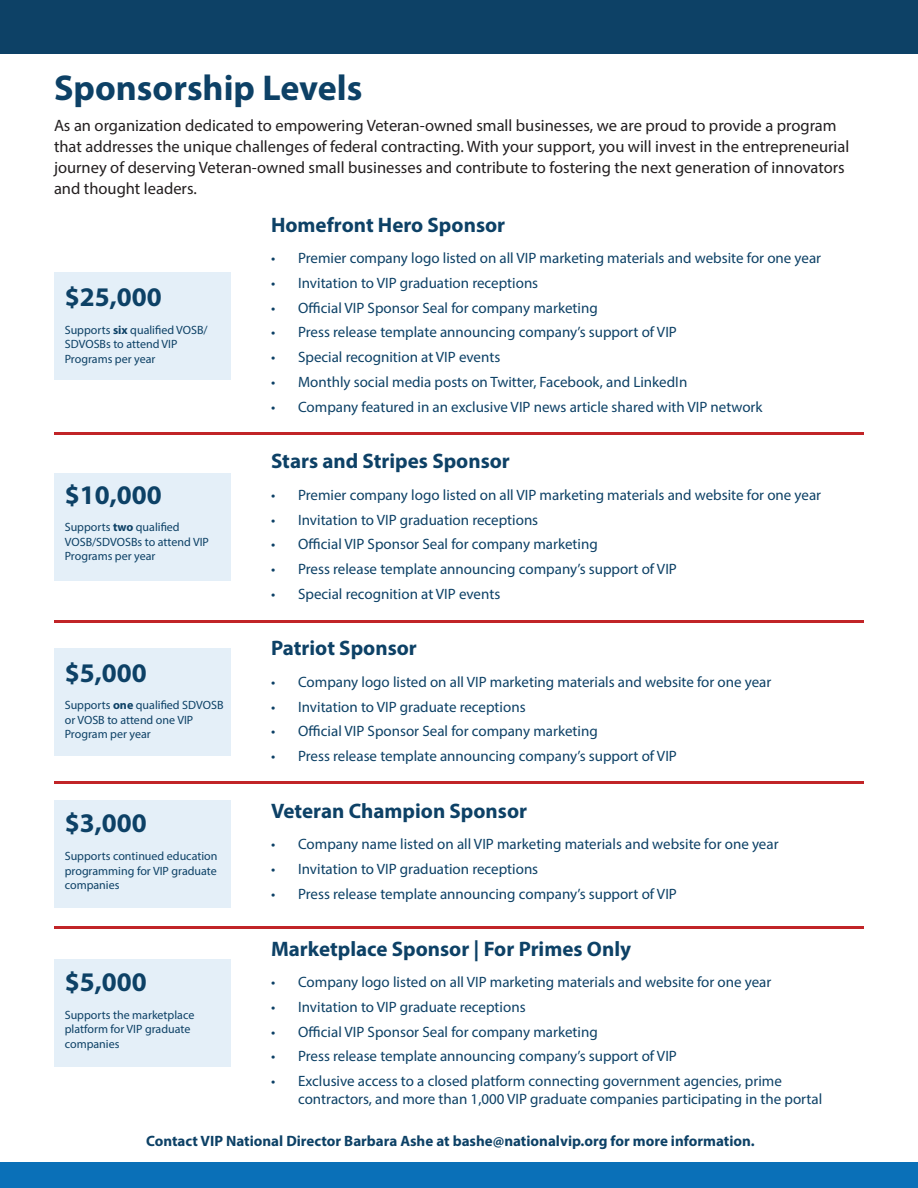
<style>
.page{position:relative;width:918px;height:1188px;background:#fff}
.page>*{position:absolute;margin:0;border:0;box-sizing:border-box;transform-origin:0 0}
.t1{font:700 36px "Myriad Pro";color:#0d4166}
.t2{font:700 27px "Myriad Pro";color:#0d4166}
.t3{font:700 21px "Myriad Pro";color:#0d4166}
.t4{font:16.5px/21px "Myriad Pro";color:#231f20}
.t5{font:15px/18px "Myriad Pro";color:#0d4166}
.t6{font:700 15px "Myriad Pro";color:#0d4166}
.t7{font:12px/14.4px "Myriad Pro";color:#0d4166}
.s1{font-weight:700}
</style>
<div class="page">
<div style="left:54px;top:272px;width:176px;height:108px;background:#e4eff8"></div>
<div style="left:54px;top:473px;width:176px;height:108px;background:#e4eff8"></div>
<div style="left:54px;top:648px;width:176px;height:108px;background:#e4eff8"></div>
<div style="left:54px;top:800px;width:176px;height:108px;background:#e4eff8"></div>
<div style="left:54px;top:959px;width:176px;height:108px;background:#e4eff8"></div>
<div style="left:0;top:1162px;width:918px;height:26px;background:#0a70b8"></div>
<div style="left:0;top:0;width:918px;height:54px;background:#0d4166"></div>
<hr style="left:54px;top:433px;width:810px;height:2px;background:#c12427">
<hr style="left:54px;top:620px;width:810px;height:2px;background:#c12427">
<hr style="left:54px;top:781px;width:810px;height:3px;background:#c12427">
<hr style="left:54px;top:926px;width:810px;height:3px;background:#c12427">
<p class="t1" style="left:54px;top:64px;width:310px">Sponsorship Levels</p>
<p class="t4" style="left:54px;top:114px;width:797px">As an organization dedicated to empowering Veteran-owned small businesses, we are proud to provide a program that addresses the unique challenges of federal contracting. With your support, you will invest in the entrepreneurial journey of deserving Veteran-owned small businesses and contribute to fostering the next generation of innovators and thought leaders.</p>
<p class="t2" style="left:65px;top:279px;width:98px">$25,000</p>
<p class="t7" style="left:65px;top:322px;width:144px">Supports <span class="s1">six</span> qualified VOSB/<br>SDVOSBs to attend VIP<br>Programs per year</p>
<p class="t2" style="left:65px;top:477px;width:98px">$10,000</p>
<p class="t7" style="left:65px;top:520px;width:146px">Supports <span class="s1">two</span> qualified<br>VOSB/SDVOSBs to attend VIP<br>Programs per year</p>
<p class="t2" style="left:65px;top:655px;width:83px">$5,000</p>
<p class="t7" style="left:65px;top:698px;width:160px">Supports <span class="s1">one</span> qualified SDVOSB or VOSB to attend one VIP<br>Program per year</p>
<p class="t2" style="left:65px;top:806px;width:83px">$3,000</p>
<p class="t7" style="left:65px;top:849px;width:154px;text-align:justify">Supports continued education programming for VIP graduate companies</p>
<p class="t2" style="left:65px;top:964px;width:83px">$5,000</p>
<p class="t7" style="left:65px;top:1007px;width:131px">Supports the marketplace platform for VIP graduate companies</p>
<p class="t3" style="left:271px;top:211px;width:236px">Homefront Hero Sponsor</p>
<p class="t5" style="left:271px;top:249px;width:552px">• Premier company logo listed on all VIP marketing materials and website for one year</p>
<p class="t5" style="left:271px;top:274px;width:269px">• Invitation to VIP graduation receptions</p>
<p class="t5" style="left:271px;top:298px;width:328px">• Official VIP Sponsor Seal for company marketing</p>
<p class="t5" style="left:271px;top:323px;width:407px">• Press release template announcing company’s support of VIP</p>
<p class="t5" style="left:271px;top:348px;width:231px">• Special recognition at VIP events</p>
<p class="t5" style="left:271px;top:373px;width:418px">• Monthly social media posts on Twitter, Facebook, and LinkedIn</p>
<p class="t5" style="left:271px;top:397px;width:493px">• Company featured in an exclusive VIP news article shared with VIP network</p>
<p class="t3" style="left:271px;top:447px;width:240px">Stars and Stripes Sponsor</p>
<p class="t5" style="left:271px;top:485px;width:552px">• Premier company logo listed on all VIP marketing materials and website for one year</p>
<p class="t5" style="left:271px;top:510px;width:269px">• Invitation to VIP graduation receptions</p>
<p class="t5" style="left:271px;top:535px;width:328px">• Official VIP Sponsor Seal for company marketing</p>
<p class="t5" style="left:271px;top:560px;width:407px">• Press release template announcing company’s support of VIP</p>
<p class="t5" style="left:271px;top:584px;width:231px">• Special recognition at VIP events</p>
<p class="t3" style="left:271px;top:635px;width:147px">Patriot Sponsor</p>
<p class="t5" style="left:271px;top:673px;width:502px">• Company logo listed on all VIP marketing materials and website for one year</p>
<p class="t5" style="left:271px;top:697px;width:256px">• Invitation to VIP graduate receptions</p>
<p class="t5" style="left:271px;top:722px;width:328px">• Official VIP Sponsor Seal for company marketing</p>
<p class="t5" style="left:271px;top:747px;width:407px">• Press release template announcing company’s support of VIP</p>
<p class="t3" style="left:271px;top:797px;width:258px">Veteran Champion Sponsor</p>
<p class="t5" style="left:271px;top:835px;width:509px">• Company name listed on all VIP marketing materials and website for one year</p>
<p class="t5" style="left:271px;top:860px;width:269px">• Invitation to VIP graduation receptions</p>
<p class="t5" style="left:271px;top:885px;width:407px">• Press release template announcing company’s support of VIP</p>
<p class="t3" style="left:271px;top:935px;width:362px">Marketplace Sponsor | For Primes Only</p>
<p class="t5" style="left:271px;top:973px;width:502px">• Company logo listed on all VIP marketing materials and website for one year</p>
<p class="t5" style="left:271px;top:998px;width:256px">• Invitation to VIP graduate receptions</p>
<p class="t5" style="left:271px;top:1022px;width:328px">• Official VIP Sponsor Seal for company marketing</p>
<p class="t5" style="left:271px;top:1047px;width:407px">• Press release template announcing company’s support of VIP</p>
<p class="t5" style="left:298px;top:1072px;width:526px;text-indent:-27px">• Exclusive access to a closed platform connecting government agencies, prime contractors, and more than 1,000 VIP graduate companies participating in the portal</p>
<p class="t6" style="left:146px;top:1131px;width:610px">Contact VIP National Director Barbara Ashe at bashe@nationalvip.org for more information.</p>
</div>
